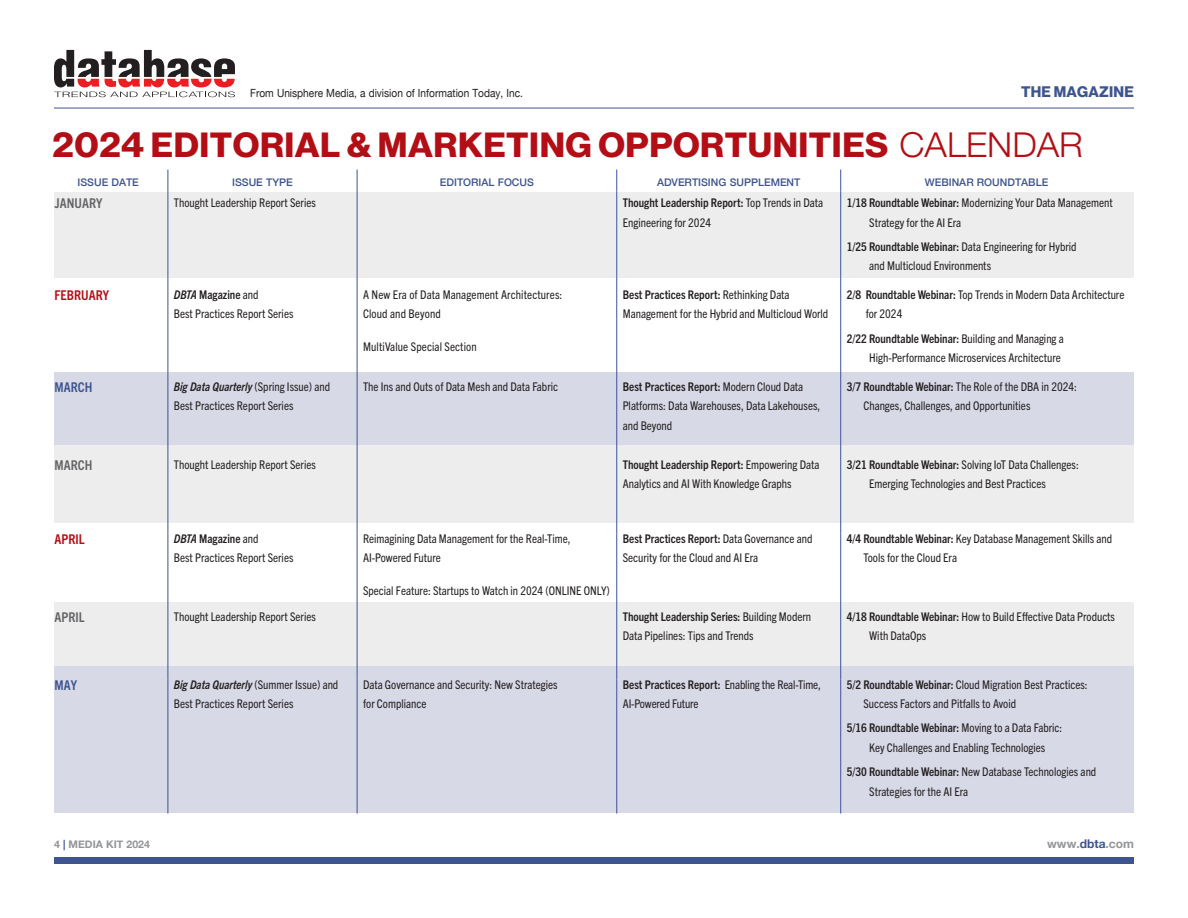
<style>
.page{position:relative;width:1188px;height:918px;background:#fff}
.page>*{position:absolute;margin:0;border:0;box-sizing:border-box;transform-origin:0 0}
._2011_Header_LT{font:34.2px "N Haas Grotesk DS Pro 75 Bd";letter-spacing:.015em;color:#b30e15;scale:1.04 1}
.t1{font:15px "N Haas Grotesk DS Pro 75 Bd";letter-spacing:.015em;color:#3d548f}
.t2{font:700 condensed 13.5px "Trade Gothic Next LT Pro";color:#636366}
.t3{font:700 condensed 13.5px "Trade Gothic Next LT Pro";color:#b30e15}
.t4{font:700 condensed 13.5px "Trade Gothic Next LT Pro";color:#3d548f}
.RT_p4{font:condensed 12px/19.5px "Trade Gothic Next LT Pro";color:#231f20}
.t5{font:700 12px "Helvetica Neue";color:#939598}
.t6{font:11.25px "Helvetica Neue";color:#231f20;scale:.9 1}
.SMALL_CAPITAL_HEADERS{font:500 10.5px "Helvetica Neue";color:#3d548f}
.t7{font:700 10.5px "Helvetica Neue";color:#939598}
.s1{font-family:"Helvetica Neue";font-weight:300}
.s2{font-weight:700}
.s3{font-weight:700;font-style:italic}
.s4{color:#3d548f}
</style>
<div class="page">
<svg style="left:54px;top:50px;width:181px;height:47px"></svg>
<hr style="left:54px;top:108px;width:1080px;height:1px;background:#3d548f">
<div style="left:54px;top:858px;width:1080px;height:6px;background:#3d548f"></div>
<div style="left:54px;top:602px;width:1080px;height:65px;background:#ededee"></div>
<div style="left:54px;top:445px;width:1080px;height:78px;background:#ededee"></div>
<div style="left:54px;top:372px;width:1080px;height:73px;background:#d8d9e7"></div>
<div style="left:54px;top:667px;width:1080px;height:146px;background:#d8d9e7"></div>
<div style="left:54px;top:192px;width:1080px;height:86px;background:#ededee"></div>
<svg style="left:168px;top:170px;width:1px;height:22px"></svg>
<svg style="left:357px;top:170px;width:1px;height:22px"></svg>
<svg style="left:616px;top:170px;width:1px;height:22px"></svg>
<svg style="left:840px;top:170px;width:1px;height:22px"></svg>
<hr style="left:168px;top:192px;width:1px;height:84px;background:#3d548f">
<hr style="left:357px;top:192px;width:1px;height:84px;background:#3d548f">
<hr style="left:616px;top:192px;width:1px;height:84px;background:#3d548f">
<hr style="left:840px;top:192px;width:1px;height:84px;background:#3d548f">
<hr style="left:168px;top:276px;width:1px;height:92px;background:#3d548f">
<hr style="left:357px;top:276px;width:1px;height:92px;background:#3d548f">
<hr style="left:616px;top:276px;width:1px;height:92px;background:#3d548f">
<hr style="left:840px;top:276px;width:1px;height:92px;background:#3d548f">
<hr style="left:168px;top:368px;width:1px;height:165px;background:#3d548f">
<hr style="left:357px;top:368px;width:1px;height:165px;background:#3d548f">
<hr style="left:616px;top:368px;width:1px;height:165px;background:#3d548f">
<hr style="left:840px;top:368px;width:1px;height:165px;background:#3d548f">
<hr style="left:168px;top:533px;width:1px;height:147px;background:#3d548f">
<hr style="left:357px;top:533px;width:1px;height:147px;background:#3d548f">
<hr style="left:616px;top:533px;width:1px;height:147px;background:#3d548f">
<hr style="left:840px;top:533px;width:1px;height:147px;background:#3d548f">
<hr style="left:168px;top:680px;width:1px;height:134px;background:#3d548f">
<hr style="left:357px;top:680px;width:1px;height:134px;background:#3d548f">
<hr style="left:616px;top:680px;width:1px;height:134px;background:#3d548f">
<hr style="left:840px;top:680px;width:1px;height:134px;background:#3d548f">
<p class="t1" style="left:1021px;top:83px;width:114px">THE MAGAZINE</p>
<p class="_2011_Header_LT" style="left:53px;top:125px;width:992px">2024 EDITORIAL &amp; MARKETING OPPORTUNITIES <span class="s1">CALENDAR</span></p>
<p class="SMALL_CAPITAL_HEADERS" style="left:78px;top:174px;width:63px">ISSUE DATE</p>
<p class="SMALL_CAPITAL_HEADERS" style="left:232px;top:174px;width:62px">ISSUE TYPE</p>
<p class="SMALL_CAPITAL_HEADERS" style="left:440px;top:174px;width:96px">EDITORIAL FOCUS</p>
<p class="SMALL_CAPITAL_HEADERS" style="left:657px;top:174px;width:145px">ADVERTISING SUPPLEMENT</p>
<p class="SMALL_CAPITAL_HEADERS" style="left:925px;top:174px;width:125px">WEBINAR ROUNDTABLE</p>
<p class="t2" style="left:55px;top:194px;width:49px">JANUARY</p>
<p class="RT_p4" style="left:174px;top:192px;width:143px">Thought Leadership Report Series</p>
<p class="RT_p4" style="left:623px;top:192px;width:202px"><span class="s2">Thought Leadership Report:</span> Top Trends in Data<br>Engineering for 2024</p>
<p class="RT_p4" style="left:869px;top:192px;width:245px;text-indent:-22px"><span class="s2">1/18 Roundtable Webinar:</span> Modernizing Your Data Management<br>Strategy for the AI Era</p>
<p class="RT_p4" style="left:869px;top:236px;width:209px;text-indent:-22px"><span class="s2">1/25 Roundtable Webinar:</span> Data Engineering for Hybrid and Multicloud Environments</p>
<p class="t3" style="left:55px;top:286px;width:56px">FEBRUARY</p>
<p class="RT_p4" style="left:174px;top:284px;width:121px"><span class="s3">DBTA</span> <span class="s2">Magazine</span> and<br>Best Practices Report Series</p>
<p class="RT_p4" style="left:363px;top:284px;width:201px">A New Era of Data Management Architectures:<br>Cloud and Beyond</p>
<p class="RT_p4" style="left:363px;top:337px;width:115px">MultiValue Special Section</p>
<p class="t6" style="left:250px;top:85px;width:304px">From Unisphere Media, a division of Information Today, Inc.</p>
<p class="RT_p4" style="left:623px;top:284px;width:207px"><span class="s2">Best Practices Report:</span> Rethinking Data<br>Management for the Hybrid and Multicloud World</p>
<p class="RT_p4" style="left:866px;top:284px;width:260px;text-indent:-19px"><span class="s2">2/8 Roundtable Webinar:</span> Top Trends in Modern Data Architecture for 2024</p>
<p class="RT_p4" style="left:847px;top:328px;width:219px;text-align:right"><span class="s2">2/22 Roundtable Webinar:</span> Building and Managing a<br>High-Performance Microservices Architecture</p>
<p class="t4" style="left:55px;top:378px;width:39px">MARCH</p>
<p class="t2" style="left:55px;top:456px;width:39px">MARCH</p>
<p class="RT_p4" style="left:174px;top:376px;width:158px"><span class="s3">Big Data Quarterly</span> (Spring Issue) and<br>Best Practices Report Series</p>
<p class="RT_p4" style="left:174px;top:454px;width:143px">Thought Leadership Report Series</p>
<p class="RT_p4" style="left:363px;top:376px;width:196px">The Ins and Outs of Data Mesh and Data Fabric</p>
<p class="RT_p4" style="left:623px;top:376px;width:199px"><span class="s2">Best Practices Report:</span> Modern Cloud Data<br>Platforms: Data Warehouses, Data Lakehouses, and Beyond</p>
<p class="RT_p4" style="left:623px;top:454px;width:198px"><span class="s2">Thought Leadership Report:</span> Empowering Data<br>Analytics and AI With Knowledge Graphs</p>
<p class="RT_p4" style="left:863px;top:376px;width:215px;text-indent:-17px"><span class="s2">3/7 Roundtable Webinar:</span> The Role of the DBA in 2024:<br>Changes, Challenges, and Opportunities</p>
<p class="RT_p4" style="left:869px;top:454px;width:211px;text-indent:-22px"><span class="s2">3/21 Roundtable Webinar:</span> Solving IoT Data Challenges:<br>Emerging Technologies and Best Practices</p>
<p class="t3" style="left:55px;top:530px;width:32px">APRIL</p>
<p class="RT_p4" style="left:174px;top:528px;width:121px"><span class="s3">DBTA</span> <span class="s2">Magazine</span> and<br>Best Practices Report Series</p>
<p class="RT_p4" style="left:363px;top:528px;width:209px">Reimagining Data Management for the Real-Time,<br>AI-Powered Future</p>
<p class="RT_p4" style="left:363px;top:580px;width:248px">Special Feature: Startups to Watch in 2024 (ONLINE ONLY)</p>
<p class="RT_p4" style="left:623px;top:528px;width:191px"><span class="s2">Best Practices Report:</span> Data Governance and<br>Security for the Cloud and AI Era</p>
<p class="RT_p4" style="left:863px;top:528px;width:250px;text-indent:-17px"><span class="s2">4/4 Roundtable Webinar:</span> Key Database Management Skills and<br>Tools for the Cloud Era</p>
<p class="t2" style="left:55px;top:608px;width:32px">APRIL</p>
<p class="RT_p4" style="left:174px;top:606px;width:143px">Thought Leadership Report Series</p>
<p class="RT_p4" style="left:623px;top:606px;width:190px"><span class="s2">Thought Leadership Series:</span> Building Modern<br>Data Pipelines: Tips and Trends</p>
<p class="RT_p4" style="left:869px;top:606px;width:247px;text-indent:-22px"><span class="s2">4/18 Roundtable Webinar:</span> How to Build Effective Data Products<br>With DataOps</p>
<p class="t4" style="left:55px;top:676px;width:24px">MAY</p>
<p class="RT_p4" style="left:174px;top:674px;width:166px"><span class="s3">Big Data Quarterly</span> (Summer Issue) and<br>Best Practices Report Series</p>
<p class="RT_p4" style="left:363px;top:674px;width:196px">Data Governance and Security: New Strategies for Compliance</p>
<p class="RT_p4" style="left:623px;top:674px;width:200px"><span class="s2">Best Practices Report:</span> Enabling the Real-Time,<br>AI-Powered Future</p>
<p class="RT_p4" style="left:863px;top:674px;width:226px;text-indent:-17px"><span class="s2">5/2 Roundtable Webinar:</span> Cloud Migration Best Practices:<br>Success Factors and Pitfalls to Avoid</p>
<p class="RT_p4" style="left:847px;top:718px;width:217px;text-align:center"><span class="s2">5/16 Roundtable Webinar:</span> Moving to a Data Fabric:<br>Key Challenges and Enabling Technologies</p>
<p class="RT_p4" style="left:869px;top:761px;width:229px;text-indent:-22px"><span class="s2">5/30 Roundtable Webinar:</span> New Database Technologies and<br>Strategies for the AI Era</p>
<p class="t7" style="left:54px;top:836px;width:97px">4 <span class="s4">|</span> MEDIA KIT 2024</p>
<p class="t5" style="left:1047px;top:834px;width:88px">www.<span class="s4">dbta</span>.com</p>
</div>
